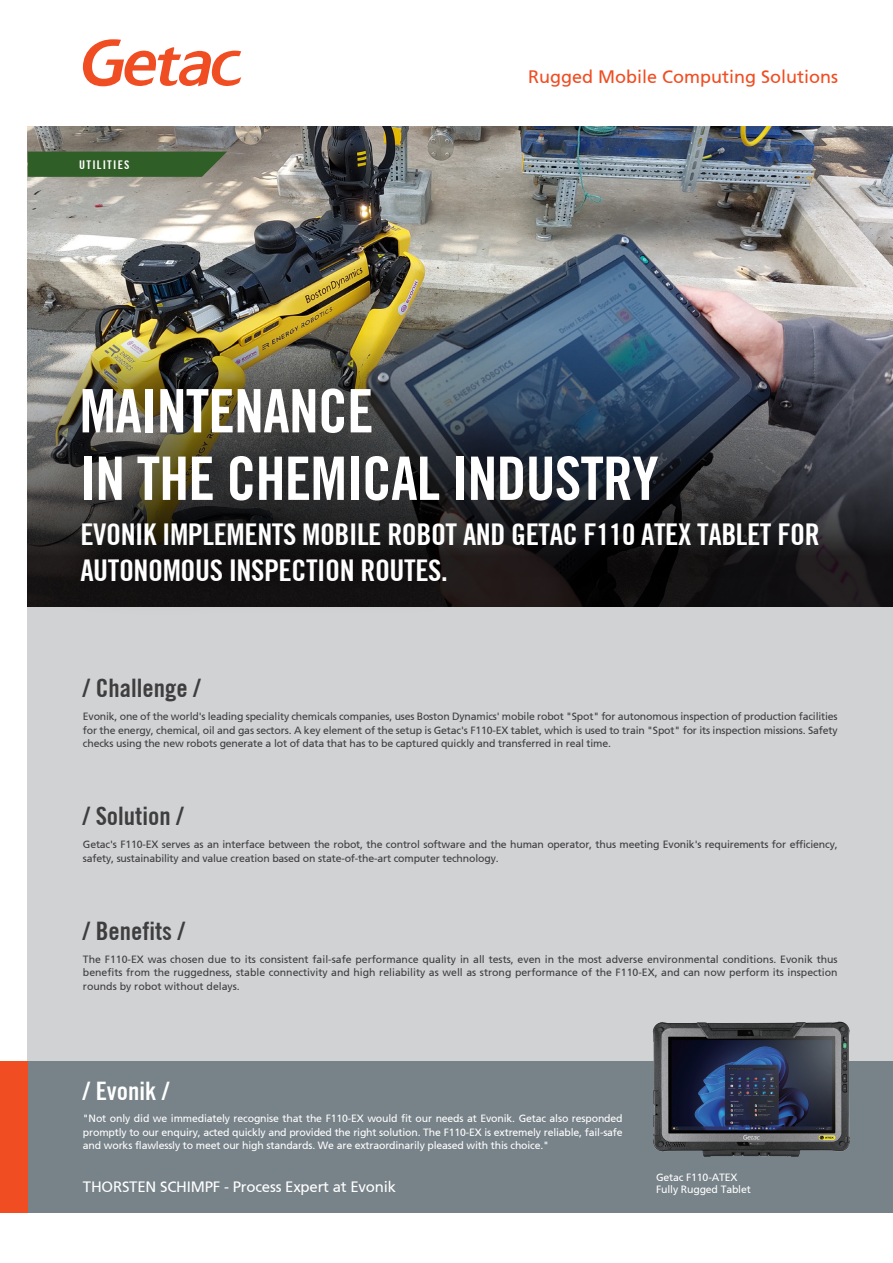
<style>
.page{position:relative;width:893px;height:1263px;background:#fff}
.page>*{position:absolute;margin:0;border:0;box-sizing:border-box;transform-origin:0 0}
.t1{font:700 condensed 60px/67.5px "Trade Gothic No.20";letter-spacing:-.015em;color:#fff}
.t2{font:700 condensed 30px/36px "Trade Gothic No.20";letter-spacing:-.015em;color:#fff}
.t3{font:700 condensed 25.5px "Trade Gothic No.20";color:#3e3e3f}
.t4{font:700 condensed 25.5px "Trade Gothic No.20";color:#fff}
.t5{font:18px "Frutiger 55 Roman";color:#f04d22}
.t6{font:15px "Frutiger 55 Roman";letter-spacing:-.015em;color:#fff}
.t7{font:700 condensed 12px "Trade Gothic No.20";letter-spacing:.1em;color:#fff}
.t8{font:10.5px/13.5px "Frutiger 55 Roman";letter-spacing:-.015em;color:#3e3e3f;text-align:justify}
.t9{font:10.5px/13.5px "Frutiger 55 Roman";letter-spacing:-.015em;color:#fff;text-align:justify}
</style>
<div class="page">
<div style="left:28px;top:606px;width:865px;height:455px;background:#d1d2d4"></div>
<div style="left:28px;top:1061px;width:865px;height:151px;background:#778289"></div>
<div style="left:0;top:1061px;width:28px;height:151px;background:#f04d22"></div>
<svg style="left:83px;top:39px;width:158px;height:48px"></svg>
<img style="left:28px;top:126px;width:865px;height:146px">
<img style="left:28px;top:272px;width:865px;height:32px">
<img style="left:27px;top:304px;width:866px;height:335px">
<svg style="left:28px;top:152px;width:199px;height:25px;background:#35612c"></svg>
<img style="left:652px;top:1021px;width:198px;height:136px">
<p class="t7" style="left:79px;top:157px;width:52px">UTILITIES</p>
<h3 class="t5" style="left:528px;top:66px;width:312px">Rugged Mobile Computing Solutions</h3>
<h1 class="t1" style="left:79px;top:377px;width:581px">MAINTENANCE<br>IN THE CHEMICAL INDUSTRY</h1>
<h2 class="t2" style="left:80px;top:516px;width:741px">EVONIK IMPLEMENTS MOBILE ROBOT AND GETAC F110 ATEX TABLET FOR<br>AUTONOMOUS INSPECTION ROUTES.</h2>
<h3 class="t3" style="left:83px;top:672px;width:119px">/ Challenge /</h3>
<p class="t8" style="left:83px;top:710px;width:756px">Evonik, one of the world's leading speciality chemicals companies, uses Boston Dynamics' mobile robot "Spot" for autonomous inspection of production facilities for the energy, chemical, oil and gas sectors. A key element of the setup is Getac's F110-EX tablet, which is used to train "Spot" for its inspection missions. Safety checks using the new robots generate a lot of data that has to be captured quickly and transferred in real time.</p>
<h3 class="t3" style="left:83px;top:800px;width:102px">/ Solution /</h3>
<p class="t8" style="left:83px;top:838px;width:756px">Getac's F110-EX serves as an interface between the robot, the control software and the human operator, thus meeting Evonik's requirements for efficiency, safety, sustainability and value creation based on state-of-the-art computer technology.</p>
<h3 class="t3" style="left:83px;top:915px;width:103px">/ Benefits /</h3>
<p class="t8" style="left:83px;top:952px;width:756px">The F110-EX was chosen due to its consistent fail-safe performance quality in all tests, even in the most adverse environmental conditions. Evonik thus benefits from the ruggedness, stable connectivity and high reliability as well as strong performance of the F110-EX, and can now perform its inspection rounds by robot without delays.</p>
<h3 class="t4" style="left:83px;top:1075px;width:88px">/ Evonik /</h3>
<p class="t9" style="left:83px;top:1112px;width:541px">"Not only did we immediately recognise that the F110-EX would fit our needs at Evonik. Getac also responded promptly to our enquiry, acted quickly and provided the right solution. The F110-EX is extremely reliable, fail-safe and works flawlessly to meet our high standards. We are extraordinarily pleased with this choice."</p>
<h3 class="t6" style="left:83px;top:1178px;width:315px">THORSTEN SCHIMPF - Process Expert at Evonik</h3>
<p class="t9" style="left:656px;top:1172px;width:96px;line-height:12px">Getac F110-ATEX<br>Fully Rugged Tablet</p>
</div>
